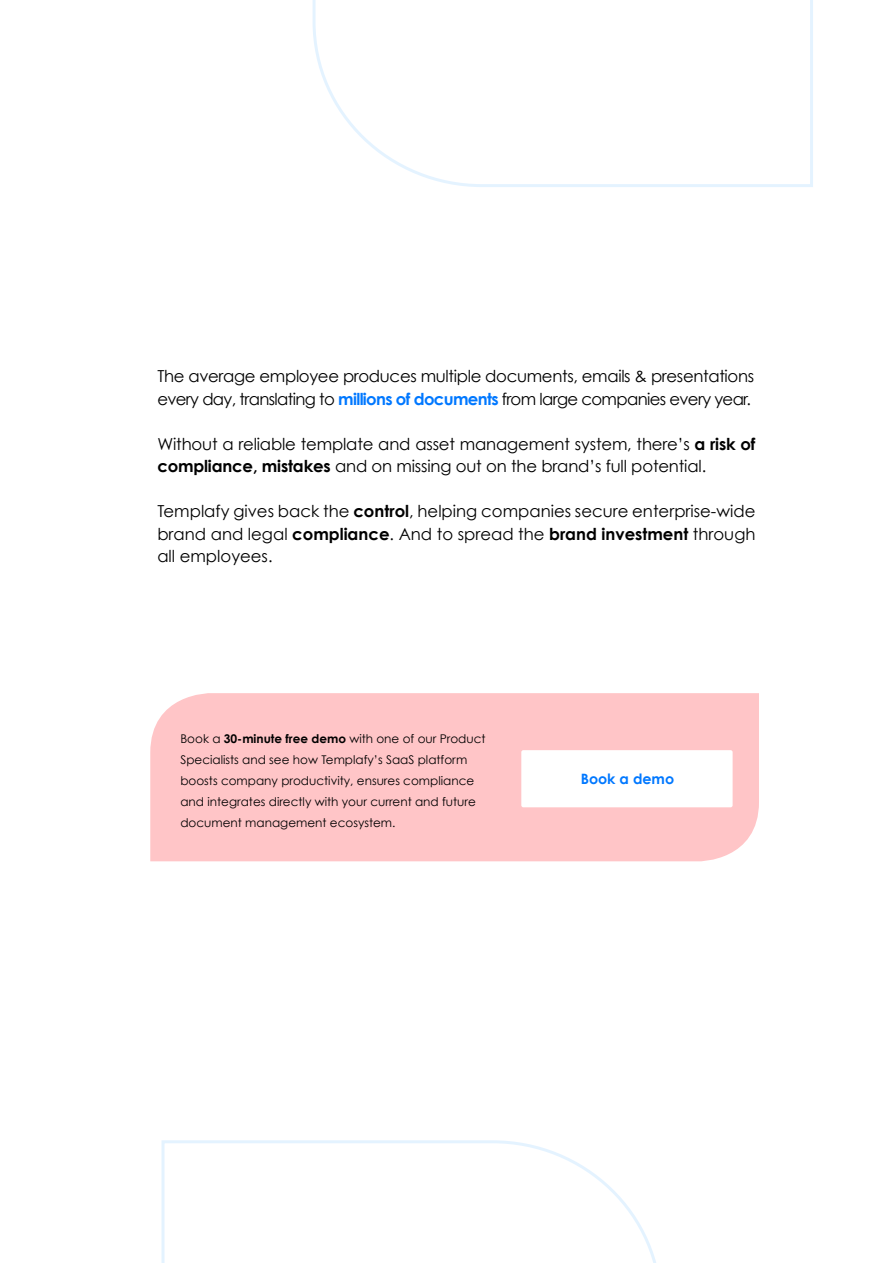
<style>
.page{position:relative;width:893px;height:1263px;background:#fff}
.page>*{position:absolute;margin:0;border:0;box-sizing:border-box;transform-origin:0 0}
.t1{font:16.5px/22.5px "Century Gothic";letter-spacing:-.01em;color:#000}
.t2{font:700 14.25px "Century Gothic";color:#0078ff}
.t3{font:12px/21px "Century Gothic";color:#000}
.s1{font-weight:700;color:#0078ff}
.s2{font-weight:700}
</style>
<div class="page">
<div style="left:150px;top:693px;width:609px;height:168px;background:#ffc5c7"></div>
<svg style="left:312px;top:0;width:501px;height:187px"></svg>
<svg style="left:161px;top:1140px;width:495px;height:123px"></svg>
<div style="left:521px;top:750px;width:212px;height:57px;background:#fff;border-radius:2px"></div>
<p class="t1" style="left:157px;top:365px;width:598px">The average employee produces multiple documents, emails &amp; presentations every day, translating to <span class="s1">millions of documents</span> from large companies every year.</p>
<p class="t1" style="left:157px;top:432px;width:600px">Without a reliable template and asset management system, there’s <span class="s2">a risk of compliance, mistakes</span> and on missing out on the brand’s full potential.</p>
<p class="t1" style="left:157px;top:500px;width:600px;text-align:justify">Templafy gives back the <span class="s2">control</span>, helping companies secure enterprise-wide brand and legal <span class="s2">compliance</span>. And to spread the <span class="s2">brand investment</span> through all employees.</p>
<p class="t3" style="left:180px;top:728px;width:307px">Book a <span class="s2">30-minute free demo</span> with one of our Product<br>Specialists and see how Templafy’s SaaS platform</p>
<p class="t3" style="left:180px;top:770px;width:295px">boosts company productivity, ensures compliance</p>
<p class="t3" style="left:180px;top:791px;width:297px">and integrates directly with your current and future</p>
<p class="t3" style="left:180px;top:812px;width:217px">document management ecosystem.</p>
<p class="t2" style="left:581px;top:770px;width:95px">Book a demo</p>
</div>
